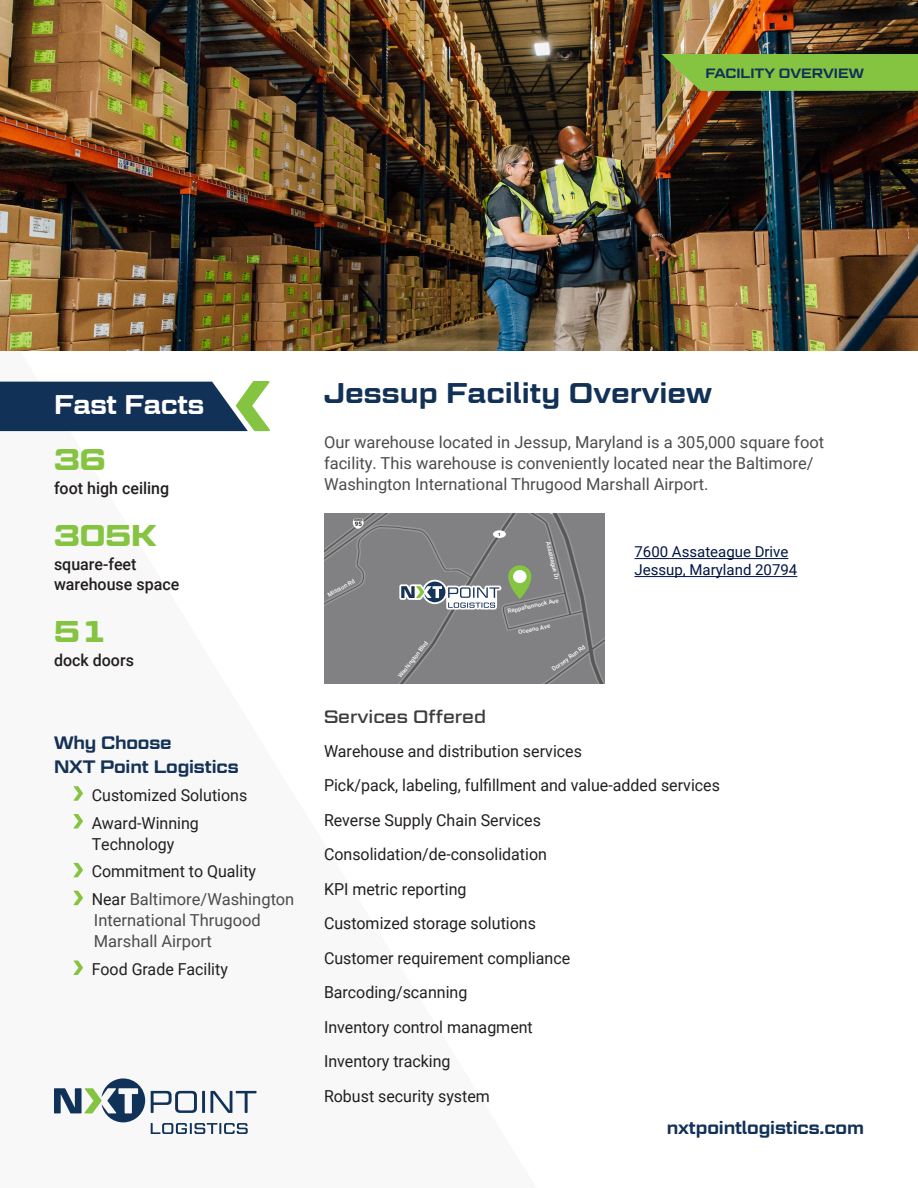
<style>
.page{position:relative;width:918px;height:1188px;background:#fff}
.page>*{position:absolute;margin:0;border:0;box-sizing:border-box;transform-origin:0 0}
.t1{font:700 30px "Geom Graphic";color:#84c441}
.Testimoial_Copy_-_Drk_Blue{font:600 28.5px "Geom Graphic";color:#123157}
.t2{font:600 27px "Geom Graphic";letter-spacing:-.01em;color:#fff}
.t3{font:600 18px/24px "Geom Graphic";letter-spacing:-.01em;color:#143257}
.t4{font:600 18px "Geom Graphic";letter-spacing:-.01em;color:#123157}
.t5{font:18px "Geom Graphic";color:#3d3d3d}
.t6{font:16.5px/21px "Roboto";color:#231f20}
.Testimoial_Copy_-_Drk_Blue-2{font:16.5px/21px "Roboto";color:#4b4c4d}
.t7{font:500 16.5px/19.5px "Roboto";color:#231f20}
.Testimoial_Copy_-_Drk_Blue-3{font:15px/18px "Roboto";color:#001443}
.H2_Header_-_White{font:600 13.5px "Geom Graphic";color:#123157}
.t8{font:700 6.15px "Roboto";color:#211f1f}
.t9{font:500 6px "Roboto";color:#fff}
.t10{font:500 5.85px "Roboto";color:#fff}
.t11{font:700 4.5px "Roboto";color:#211f1f}
.s1{color:#231f20}
</style>
<div class="page">
<svg style="left:151px;top:1091px;width:46px;height:22px"></svg>
<hr style="left:202px;top:1091px;width:3px;height:22px;background:#113258">
<svg style="left:210px;top:1091px;width:46px;height:22px"></svg>
<svg style="left:54px;top:1078px;width:91px;height:44px"></svg>
<svg style="left:151px;top:1123px;width:97px;height:11px"></svg>
<svg style="left:324px;top:513px;width:281px;height:171px;background:#838485"></svg>
<hr style="left:634px;top:558px;width:154px;height:1px;background:#001443">
<hr style="left:634px;top:576px;width:163px;height:1px;background:#001443">
<img style="left:0;top:0;width:918px;height:351px">
<svg style="left:73px;top:786px;width:10px;height:15px"></svg>
<svg style="left:73px;top:814px;width:10px;height:15px"></svg>
<svg style="left:73px;top:863px;width:10px;height:14px"></svg>
<svg style="left:73px;top:891px;width:10px;height:14px"></svg>
<svg style="left:73px;top:961px;width:10px;height:14px"></svg>
<svg style="left:662px;top:54px;width:256px;height:37px;background:#82bc41"></svg>
<svg style="left:0;top:381px;width:270px;height:50px;background:#2f4d65"></svg>
<p class="H2_Header_-_White" style="left:705px;top:65px;width:160px">FACILITY OVERVIEW</p>
<p class="t2" style="left:54px;top:388px;width:152px">Fast Facts</p>
<p class="t1" style="left:54px;top:441px;width:53px">36</p>
<p class="t7" style="left:54px;top:477px;width:117px">foot high ceiling</p>
<p class="t1" style="left:54px;top:517px;width:104px">305K</p>
<p class="t7" style="left:54px;top:554px;width:127px">square-feet warehouse space</p>
<p class="t1" style="left:54px;top:613px;width:53px">51</p>
<p class="t7" style="left:54px;top:650px;width:81px">dock doors</p>
<p class="t3" style="left:54px;top:730px;width:186px">Why Choose<br>NXT Point Logistics</p>
<p class="t6" style="left:92px;top:784px;width:157px">Customized Solutions</p>
<p class="t6" style="left:92px;top:812px;width:109px">Award-Winning<br>Technology</p>
<p class="t6" style="left:92px;top:860px;width:166px">Commitment to Quality</p>
<p class="Testimoial_Copy_-_Drk_Blue-2" style="left:92px;top:888px;width:204px"><span class="s1">Near</span> Baltimore/Washington<br>International Thrugood<br>Marshall Airport</p>
<p class="t6" style="left:92px;top:958px;width:138px">Food Grade Facility</p>
<p class="Testimoial_Copy_-_Drk_Blue" style="left:324px;top:375px;width:390px">Jessup Facility Overview</p>
<p class="Testimoial_Copy_-_Drk_Blue-2" style="left:324px;top:431px;width:502px">Our warehouse located in Jessup, Maryland is a 305,000 square foot facility. This warehouse is conveniently located near the Baltimore/<br>Washington International Thrugood Marshall Airport.</p>
<p class="t8" style="left:355px;top:520px;width:9px">95</p>
<p class="t9" style="left:326px;top:591px;width:32px;rotate:-28deg">Mission Rd</p>
<p class="t9" style="left:396px;top:674px;width:46px;rotate:-52deg">Washington Blvd</p>
<p class="t5" style="left:324px;top:705px;width:164px">Services Offered</p>
<p class="t11" style="left:498px;top:531px;width:4px">1</p>
<p class="t9" style="left:552px;top:540px;width:40px;rotate:77deg">Assateague Dr</p>
<p class="t10" style="left:507px;top:607px;width:54px;rotate:-12deg">Rappahannock Ave</p>
<p class="t10" style="left:518px;top:628px;width:34px;rotate:-12deg">Oceano Ave</p>
<p class="t9" style="left:550px;top:666px;width:41px;rotate:-36deg">Dorsey Run Rd</p>
<p class="Testimoial_Copy_-_Drk_Blue-3" style="left:634px;top:543px;width:164px">7600 Assateague Drive<br>Jessup, Maryland 20794</p>
<p class="t6" style="left:324px;top:740px;width:259px">Warehouse and distribution services</p>
<p class="t6" style="left:324px;top:774px;width:398px">Pick/pack, labeling, fulfillment and value-added services</p>
<p class="t6" style="left:324px;top:809px;width:219px">Reverse Supply Chain Services</p>
<p class="t6" style="left:324px;top:843px;width:225px">Consolidation/de-consolidation</p>
<p class="t6" style="left:324px;top:878px;width:144px">KPI metric reporting</p>
<p class="t6" style="left:324px;top:912px;width:213px">Customized storage solutions</p>
<p class="t6" style="left:324px;top:947px;width:248px">Customer requirement compliance</p>
<p class="t6" style="left:324px;top:981px;width:145px">Barcoding/scanning</p>
<p class="t6" style="left:324px;top:1016px;width:210px">Inventory control managment</p>
<p class="t6" style="left:324px;top:1050px;width:128px">Inventory tracking</p>
<p class="t6" style="left:324px;top:1085px;width:167px">Robust security system</p>
<p class="t4" style="left:667px;top:1116px;width:199px">nxtpointlogistics.com</p>
</div>
